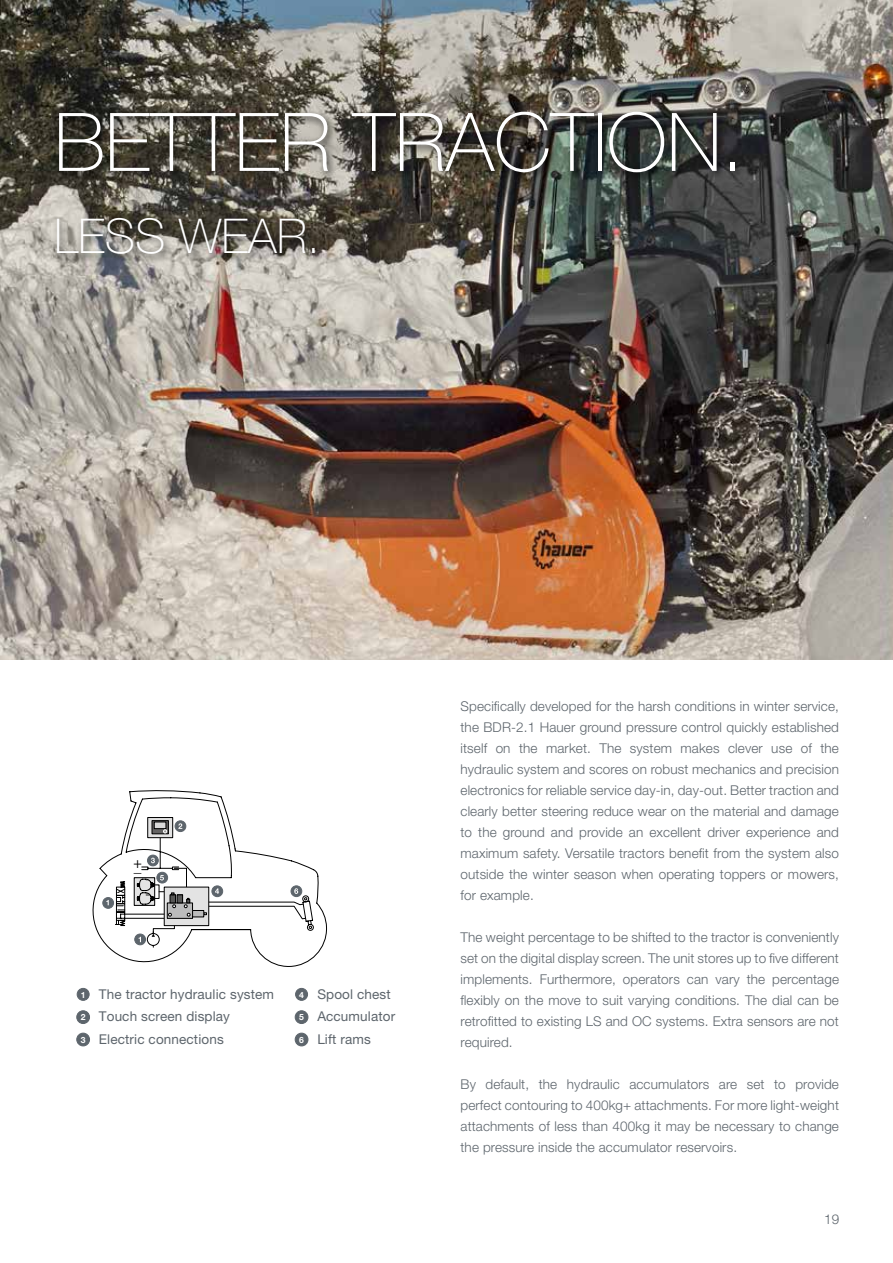
<style>
.page{position:relative;width:893px;height:1263px;background:#fff}
.page>*{position:absolute;margin:0;border:0;box-sizing:border-box;transform-origin:0 0}
.t1{font:100 81px "Helvetica Neue LT Pro";color:#fff}
.t2{font:100 48px "Helvetica Neue LT Pro";color:#fff}
.t3{font:14.7px "Myriad Pro";color:#000}
.t4{font:300 13.5px/21px "Helvetica Neue LT Pro";letter-spacing:.01em;color:#5d656c;text-align:justify}
.t5{font:13.5px/22.5px "Helvetica Neue LT Pro";letter-spacing:.01em;color:#5d656c}
.t6{font:700 8.55px "Helvetica Neue LT Pro";color:#fff}
</style>
<div class="page">
<img style="left:1px;top:0;width:892px;height:659px">
<svg style="left:92px;top:790px;width:235px;height:177px"></svg>
<div style="left:53px;top:108px;width:692px;height:156px;background:#000;opacity:.8"></div>
<div style="left:77px;top:988px;width:12px;height:12px;background:#5d656c;border-radius:50%"></div>
<div style="left:77px;top:988px;width:12px;height:12px;border:1px solid #5d656c;border-radius:50%"></div>
<div style="left:77px;top:1011px;width:13px;height:12px;background:#5d656c;border-radius:50%"></div>
<div style="left:77px;top:1010px;width:13px;height:14px;border:1px solid #5d656c;border-radius:50%"></div>
<div style="left:77px;top:1033px;width:13px;height:13px;background:#5d656c;border-radius:50%"></div>
<div style="left:77px;top:1033px;width:13px;height:13px;border:1px solid #5d656c;border-radius:50%"></div>
<div style="left:296px;top:988px;width:12px;height:12px;background:#5d656c;border-radius:50%"></div>
<div style="left:295px;top:988px;width:13px;height:12px;border:1px solid #5d656c;border-radius:50%"></div>
<div style="left:295px;top:1011px;width:13px;height:12px;background:#5d656c;border-radius:50%"></div>
<div style="left:295px;top:1010px;width:13px;height:14px;border:1px solid #5d656c;border-radius:50%"></div>
<div style="left:295px;top:1033px;width:13px;height:13px;background:#5d656c;border-radius:50%"></div>
<div style="left:295px;top:1033px;width:13px;height:13px;border:1px solid #5d656c;border-radius:50%"></div>
<h1 class="t1" style="left:54px;top:96px;width:692px">BETTER TRACTION.</h1>
<h2 class="t2" style="left:54px;top:209px;width:268px">LESS WEAR.</h2>
<p class="t3" style="left:133px;top:854px;width:10px">+<sub>_</sub></p>
<p class="t6" style="left:81px;top:989px;width:6px">1</p>
<p class="t6" style="left:81px;top:1012px;width:6px">2</p>
<p class="t6" style="left:81px;top:1034px;width:6px">3</p>
<p class="t5" style="left:99px;top:982px;width:177px">The tractor hydraulic system<br>Touch screen display<br>Electric connections</p>
<p class="t6" style="left:299px;top:989px;width:6px">4</p>
<p class="t6" style="left:299px;top:1012px;width:6px">5</p>
<p class="t6" style="left:299px;top:1034px;width:6px">6</p>
<p class="t5" style="left:317px;top:982px;width:79px">Spool chest<br>Accumulator<br>Lift rams</p>
<p class="t4" style="left:460px;top:696px;width:380px">Specifically developed for the harsh conditions in winter service, the BDR-2.1 Hauer ground pressure control quickly established itself on the market. The system makes clever use of the hydraulic system and scores on robust mechanics and precision electronics for reliable service day-in, day-out. Better traction and clearly better steering reduce wear on the material and damage to the ground and provide an excellent driver experience and maximum safety. Versatile tractors benefit from the system also outside the winter season when operating toppers or mowers, for example.</p>
<p class="t4" style="left:460px;top:927px;width:380px">The weight percentage to be shifted to the tractor is conveniently set on the digital display screen. The unit stores up to five different implements. Furthermore, operators can vary the percentage flexibly on the move to suit varying conditions. The dial can be retrofitted to existing LS and OC systems. Extra sensors are not required.</p>
<p class="t4" style="left:460px;top:1074px;width:380px">By default, the hydraulic accumulators are set to provide perfect contouring to 400kg+ attachments. For more light-weight attachments of less than 400kg it may be necessary to change the pressure inside the accumulator reservoirs.</p>
<p class="t4" style="left:824px;top:1208px;width:17px">19</p>
</div>
